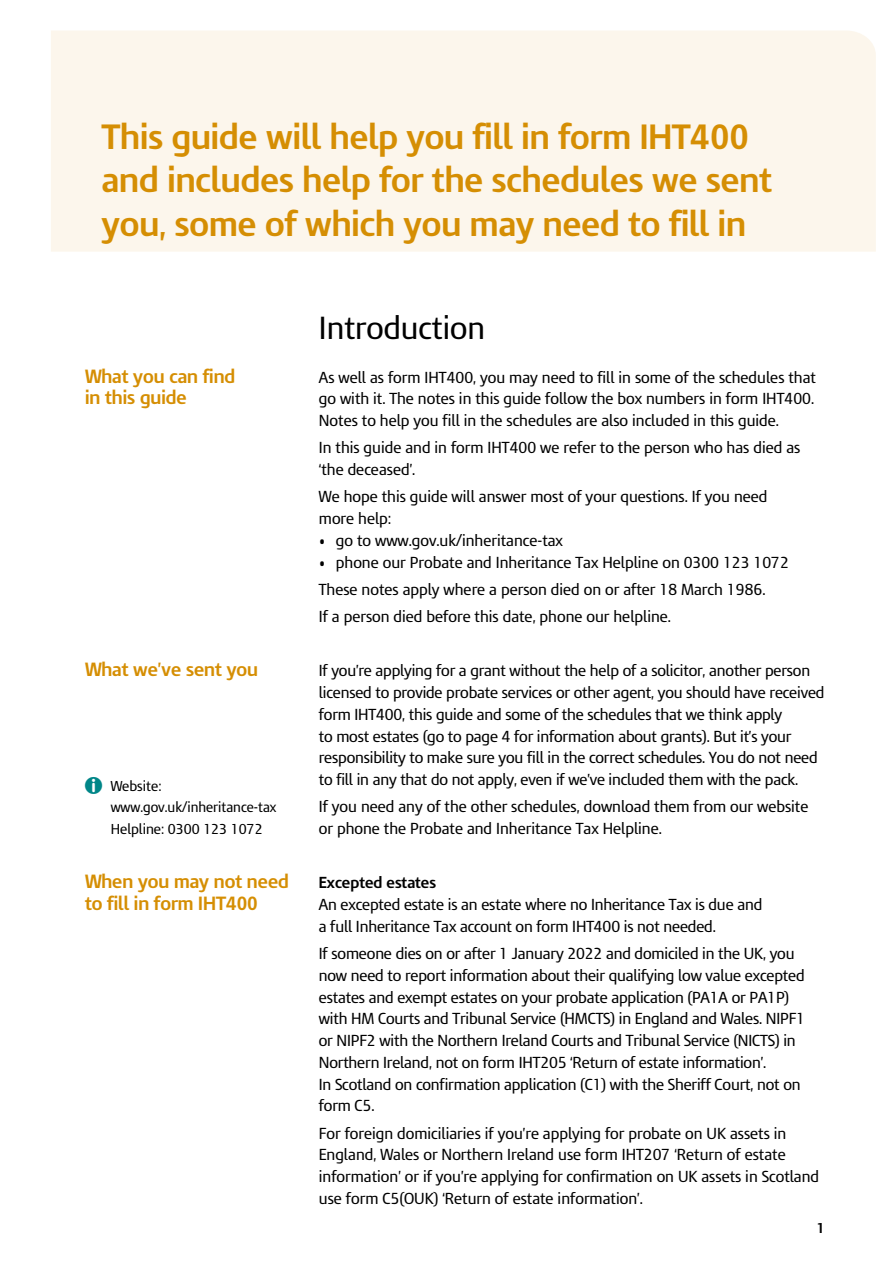
<style>
.page{position:relative;width:893px;height:1263px;background:#fff}
.page>*{position:absolute;margin:0;border:0;box-sizing:border-box;transform-origin:0 0}
.t1{font:700 33px/43.5px "IR Modena";color:#d58e03}
.t2{font:30px "IR Modena";color:#000}
.t3{font:700 18px/21.8px "IR Modena";color:#d58e03}
.t4{font:15px/21.8px "IR Modena";letter-spacing:-.01em;color:#000}
.t5{font:700 15px "IR Modena";color:#000}
.t6{font:13.5px/21.8px "IR Modena";color:#000}
.t7{font:700 13.5px "IR Modena";color:#000}
</style>
<div class="page">
<div style="left:51px;top:31px;width:825px;height:221px;background:#fcf6ec"></div>
<h1 class="t1" style="left:102px;top:115px;width:671px">This guide will help you fill in form IHT400 and includes help for the schedules we sent you, some of which you may need to fill in</h1>
<p class="t3" style="left:85px;top:365px;width:152px">What you can find in this guide</p>
<p class="t3" style="left:85px;top:659px;width:174px">What we’ve sent you</p>
<p class="t6" style="left:111px;top:775px;width:167px">Website: www.gov.uk/inheritance-tax<br>Helpline: 0300 123 1072</p>
<p class="t3" style="left:85px;top:871px;width:205px">When you may not need to fill in form IHT400</p>
<h2 class="t2" style="left:319px;top:310px;width:168px">Introduction</h2>
<p class="t4" style="left:319px;top:366px;width:499px">As well as form IHT400, you may need to fill in some of the schedules that go with it. The notes in this guide follow the box numbers in form IHT400.<br>Notes to help you fill in the schedules are also included in this guide.</p>
<p class="t4" style="left:319px;top:437px;width:483px">In this guide and in form IHT400 we refer to the person who has died as ‘the deceased’.</p>
<p class="t4" style="left:319px;top:486px;width:450px">We hope this guide will answer most of your questions. If you need more help:</p>
<p class="t4" style="left:319px;top:529px;width:246px">• go to www.gov.uk/inheritance-tax</p>
<p class="t4" style="left:319px;top:549px;width:472px;line-height:27.2px">• phone our Probate and Inheritance Tax Helpline on 0300 123 1072<br>These notes apply where a person died on or after 18 March 1986.<br>If a person died before this date, phone our helpline.</p>
<p class="t4" style="left:319px;top:660px;width:507px">If you’re applying for a grant without the help of a solicitor, another person licensed to provide probate services or other agent, you should have received form IHT400, this guide and some of the schedules that we think apply<br>to most estates (go to page 4 for information about grants). But it’s your responsibility to make sure you fill in the correct schedules. You do not need to fill in any that do not apply, even if we’ve included them with the pack.</p>
<p class="t4" style="left:319px;top:796px;width:491px">If you need any of the other schedules, download them from our website or phone the Probate and Inheritance Tax Helpline.</p>
<p class="t5" style="left:319px;top:874px;width:119px">Excepted estates</p>
<p class="t4" style="left:319px;top:894px;width:445px">An excepted estate is an estate where no Inheritance Tax is due and a full Inheritance Tax account on form IHT400 is not needed.</p>
<p class="t4" style="left:319px;top:943px;width:488px">If someone dies on or after 1 January 2022 and domiciled in the UK, you now need to report information about their qualifying low value excepted estates and exempt estates on your probate application (PA1A or PA1P) with HM Courts and Tribunal Service (HMCTS) in England and Wales. NIPF1 or NIPF2 with the Northern Ireland Courts and Tribunal Service (NICTS) in Northern Ireland, not on form IHT205 ‘Return of estate information’.<br>In Scotland on confirmation application (C1) with the Sheriff Court, not on form C5.</p>
<p class="t4" style="left:319px;top:1122px;width:502px">For foreign domiciliaries if you’re applying for probate on UK assets in England, Wales or Northern Ireland use form IHT207 ‘Return of estate information’ or if you’re applying for confirmation on UK assets in Scotland use form C5(OUK) ‘Return of estate information’.</p>
<p class="t7" style="left:817px;top:1220px;width:9px">1</p>
</div>
